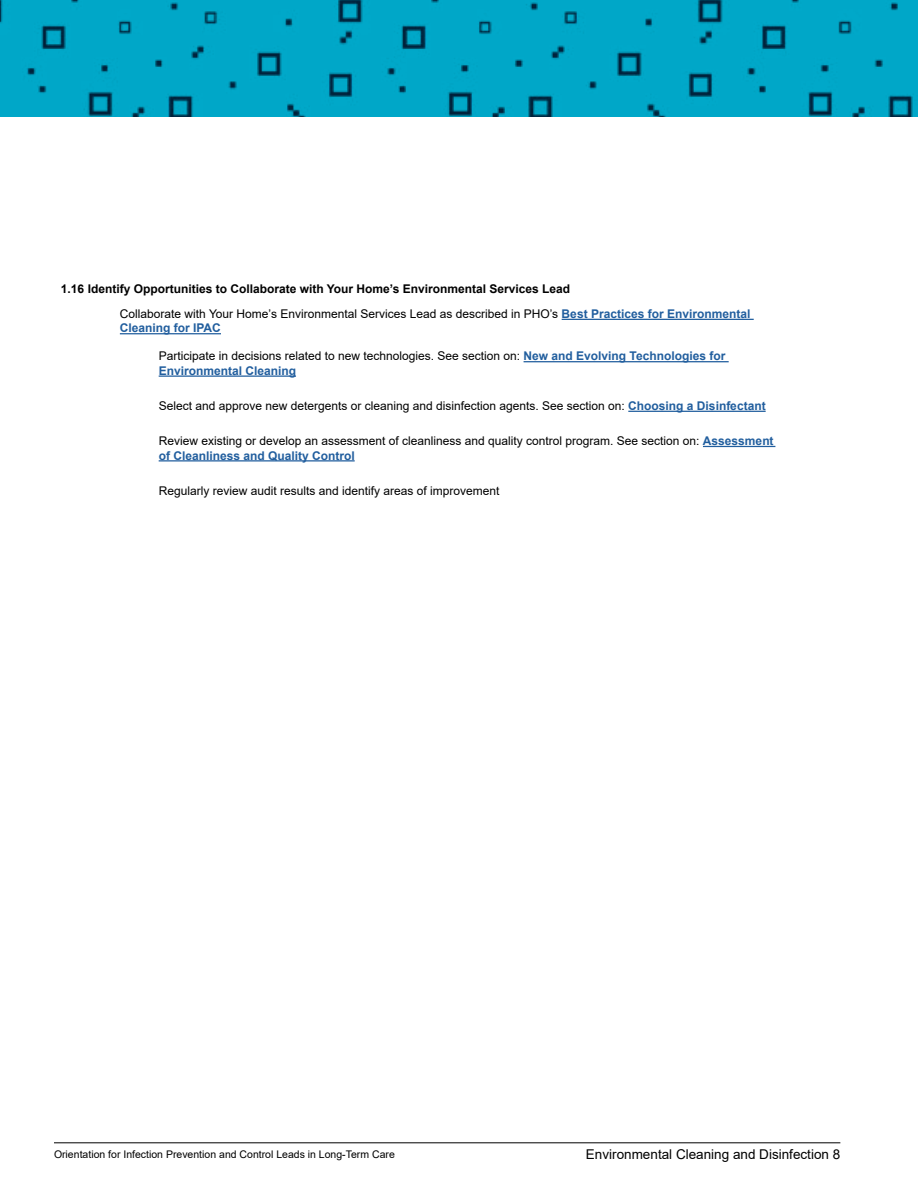
<style>
.page{position:relative;width:918px;height:1188px;background:#fff}
.page>*{position:absolute;margin:0;border:0;box-sizing:border-box;transform-origin:0 0}
.t1{font:13.5px "Arial";color:#000}
.body{font:12px/14.4px "Arial";color:#000}
.Number_list_2{font:700 12px "Arial";color:#000}
.t2{font:10.5px "Arial";color:#000}
.s1{font-weight:700;color:#215e9e}
</style>
<div class="page">
<img style="left:0;top:0;width:918px;height:117px">
<hr style="left:54px;top:1143px;width:786px;height:1px;background:#000">
<hr style="left:562px;top:319px;width:192px;height:1px;background:#215e9e">
<hr style="left:120px;top:333px;width:101px;height:1px;background:#215e9e">
<hr style="left:524px;top:361px;width:205px;height:1px;background:#215e9e">
<hr style="left:159px;top:375px;width:137px;height:2px;background:#215e9e">
<hr style="left:628px;top:411px;width:138px;height:1px;background:#215e9e">
<hr style="left:703px;top:446px;width:72px;height:1px;background:#215e9e">
<hr style="left:159px;top:460px;width:196px;height:2px;background:#215e9e">
<h3 class="Number_list_2" style="left:61px;top:280px;width:511px">1.16 Identify Opportunities to Collaborate with Your Home’s Environmental Services Lead</h3>
<p class="body" style="left:120px;top:307px;width:632px">Collaborate with Your Home’s Environmental Services Lead as described in PHO’s <span class="s1">Best Practices for Environmental<br>Cleaning for IPAC</span></p>
<p class="body" style="left:159px;top:349px;width:568px">Participate in decisions related to new technologies. See section on: <span class="s1">New and Evolving Technologies for<br>Environmental Cleaning</span></p>
<p class="body" style="left:159px;top:399px;width:608px">Select and approve new detergents or cleaning and disinfection agents. See section on: <span class="s1">Choosing a Disinfectant</span></p>
<p class="body" style="left:159px;top:434px;width:616px">Review existing or develop an assessment of cleanliness and quality control program. See section on: <span class="s1">Assessment of Cleanliness and Quality Control</span></p>
<p class="body" style="left:159px;top:483px;width:342px">Regularly review audit results and identify areas of improvement</p>
<p class="t2" style="left:54px;top:1147px;width:342px">Orientation for Infection Prevention and Control Leads in Long-Term Care</p>
<p class="t1" style="left:586px;top:1145px;width:256px">Environmental Cleaning and Disinfection 8</p>
</div>
